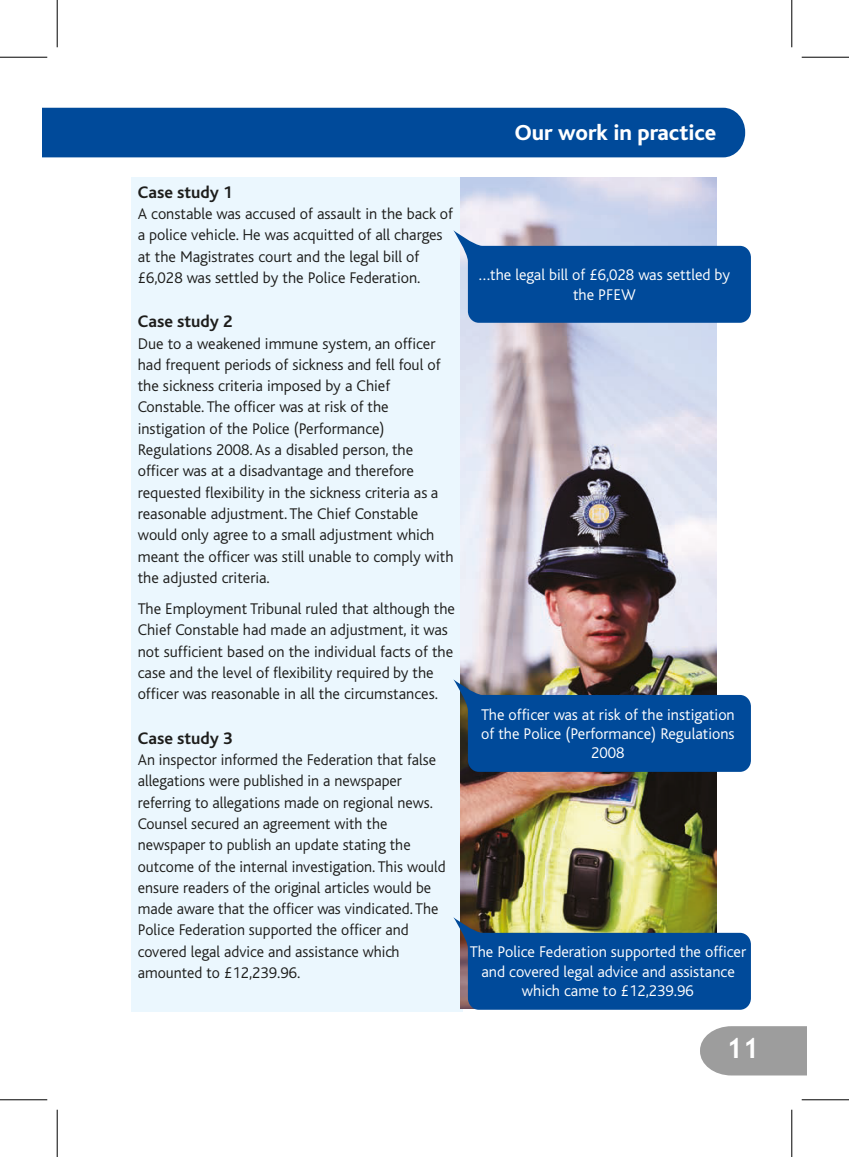
<style>
.page{position:relative;width:849px;height:1157px;background:#fff}
.page>*{position:absolute;margin:0;border:0;box-sizing:border-box;transform-origin:0 0}
.t1{font:700 28px "Trebuchet MS";color:#fff}
.t2{font:800 22.75px "Bliss";color:#fff}
.t3{font:700 17.5px "Bliss";color:#1d1d1b}
.t4{font:300 16.1px/21.3px "Bliss";color:#1d1d1b}
.t5{font:300 16.1px/19.4px "Bliss";color:#fff;text-align:center}
</style>
<div class="page">
<div style="left:42px;top:108px;width:703px;height:49px;background:#004a9a"></div>
<svg style="left:700px;top:1026px;width:106px;height:49px;background:#a3a3a3"></svg>
<div style="left:131px;top:177px;width:331px;height:834px;background:#ebf7fe"></div>
<img style="left:460px;top:177px;width:256px;height:740px">
<svg style="left:453px;top:230px;width:298px;height:93px;background:#2d68aa"></svg>
<svg style="left:453px;top:679px;width:298px;height:92px;background:#1e5791"></svg>
<svg style="left:453px;top:917px;width:298px;height:92px;background:#255f92"></svg>
<hr style="left:0;top:57px;width:47px;height:1px;background:#000">
<hr style="left:801px;top:57px;width:48px;height:1px;background:#000">
<hr style="left:0;top:1099px;width:47px;height:1px;background:#000">
<hr style="left:801px;top:1099px;width:48px;height:1px;background:#000">
<hr style="left:57px;top:0;width:1px;height:47px;background:#000">
<hr style="left:57px;top:1109px;width:1px;height:47px;background:#000">
<hr style="left:791px;top:0;width:1px;height:47px;background:#000">
<hr style="left:791px;top:1109px;width:1px;height:47px;background:#000">
<p class="t2" style="left:515px;top:121px;width:203px">Our work in practice</p>
<p class="t3" style="left:138px;top:183px;width:96px">Case study 1</p>
<p class="t4" style="left:138px;top:203px;width:317px">A constable was accused of assault in the back of a police vehicle. He was acquitted of all charges at the Magistrates court and the legal bill of £6,028 was settled by the Police Federation.</p>
<p class="t3" style="left:138px;top:312px;width:96px">Case study 2</p>
<p class="t4" style="left:138px;top:333px;width:317px">Due to a weakened immune system, an officer had frequent periods of sickness and fell foul of the sickness criteria imposed by a Chief Constable. The officer was at risk of the instigation of the Police (Performance)<br>Regulations 2008. As a disabled person, the officer was at a disadvantage and therefore requested flexibility in the sickness criteria as a reasonable adjustment. The Chief Constable would only agree to a small adjustment which meant the officer was still unable to comply with the adjusted criteria.</p>
<p class="t4" style="left:138px;top:598px;width:319px">The Employment Tribunal ruled that although the Chief Constable had made an adjustment, it was not sufficient based on the individual facts of the case and the level of flexibility required by the officer was reasonable in all the circumstances.</p>
<p class="t3" style="left:138px;top:728px;width:96px">Case study 3</p>
<p class="t4" style="left:138px;top:749px;width:309px">An inspector informed the Federation that false allegations were published in a newspaper referring to allegations made on regional news.<br>Counsel secured an agreement with the newspaper to publish an update stating the outcome of the internal investigation. This would ensure readers of the original articles would be made aware that the officer was vindicated. The Police Federation supported the officer and covered legal advice and assistance which amounted to £12,239.96.</p>
<p class="t5" style="left:479px;top:265px;width:253px">…the legal bill of £6,028 was settled by the PFEW</p>
<p class="t5" style="left:481px;top:704px;width:255px">The officer was at risk of the instigation of the Police (Performance) Regulations<br>2008</p>
<p class="t5" style="left:470px;top:942px;width:278px">The Police Federation supported the officer and covered legal advice and assistance which came to £12,239.96</p>
<p class="t1" style="left:726px;top:1030px;width:34px">11</p>
</div>
